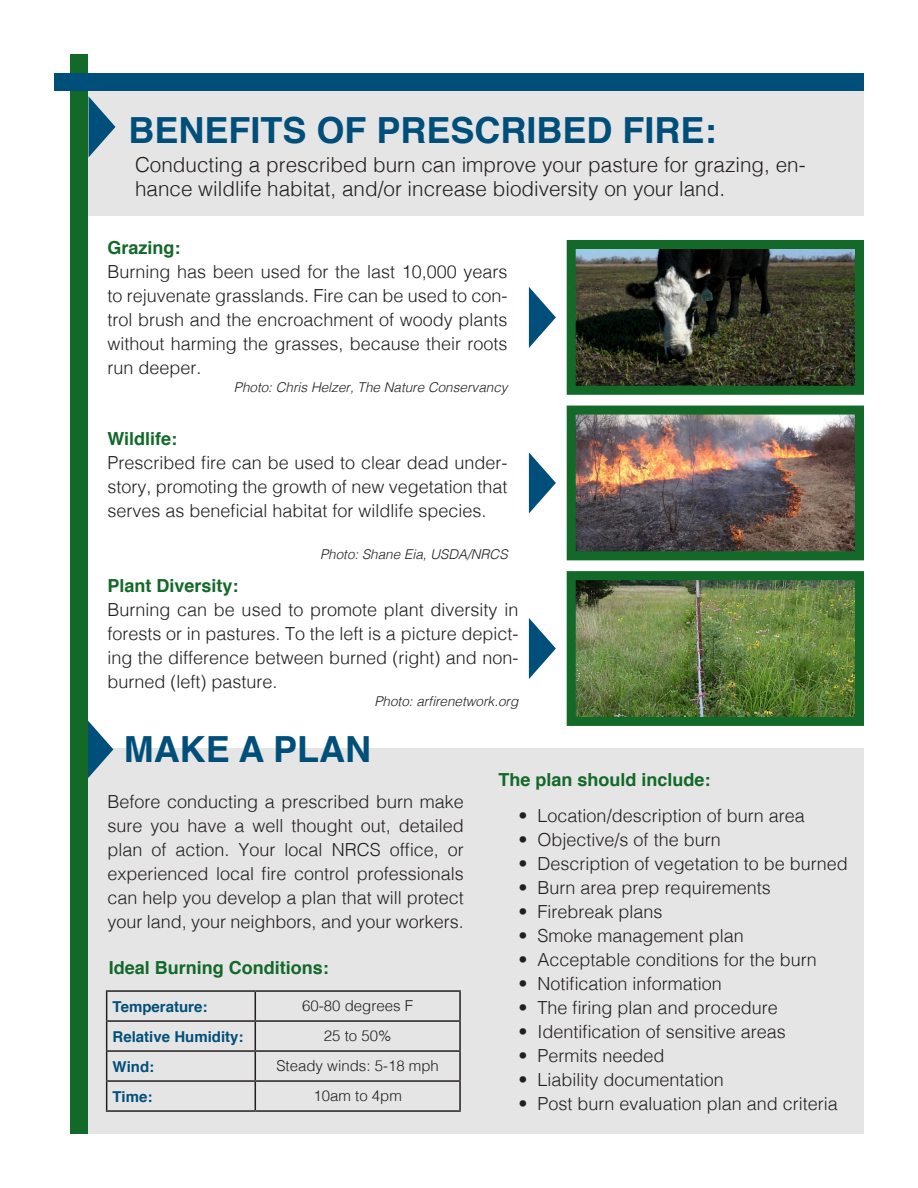
<style>
.page{position:relative;width:918px;height:1188px;background:#fff}
.page>*{position:absolute;margin:0;border:0;box-sizing:border-box;transform-origin:0 0}
.t1{font:700 36px "Helvetica";color:#004f7a}
.t2{font:300 20.7px/24px "Helvetica";color:#231f20}
.t3{font:300 18px/24px "Helvetica";color:#231f20;text-align:justify}
.t4{font:700 18px "Helvetica";color:#126928}
.t5{font:300 15px "Helvetica";color:#231f20}
.t6{font:700 15px "Helvetica";color:#004f7a}
.t7{font:italic 300 13.5px "Helvetica";color:#231f20}
</style>
<div class="page">
<div style="left:80px;top:749px;width:784px;height:385px;background:#e6e5e6"></div>
<svg style="left:88px;top:720px;width:25px;height:58px"></svg>
<div style="left:81px;top:86px;width:783px;height:130px;background:#e6e5e6"></div>
<div style="left:70px;top:54px;width:18px;height:1080px;background:#126928"></div>
<div style="left:54px;top:73px;width:810px;height:18px;background:#004f7a"></div>
<svg style="left:88px;top:96px;width:28px;height:62px"></svg>
<img style="left:577px;top:250px;width:277px;height:135px">
<div style="left:567px;top:240px;width:297px;height:155px;border:9px solid #126928"></div>
<img style="left:577px;top:416px;width:277px;height:134px">
<div style="left:567px;top:406px;width:297px;height:154px;border:9px solid #126928"></div>
<img style="left:577px;top:581px;width:277px;height:135px">
<div style="left:567px;top:571px;width:297px;height:155px;border:9px solid #126928"></div>
<svg style="left:529px;top:618px;width:27px;height:61px"></svg>
<svg style="left:529px;top:452px;width:27px;height:62px"></svg>
<svg style="left:529px;top:287px;width:27px;height:61px"></svg>
<hr style="left:106px;top:1080px;width:149px;height:2px;background:#231f20">
<svg style="left:255px;top:992px;width:1px;height:118px"></svg>
<hr style="left:255px;top:1080px;width:206px;height:2px;background:#231f20">
<hr style="left:459px;top:1052px;width:2px;height:28px;background:#231f20">
<hr style="left:459px;top:1082px;width:2px;height:28px;background:#231f20">
<hr style="left:106px;top:1110px;width:149px;height:2px;background:#231f20">
<hr style="left:255px;top:1110px;width:206px;height:2px;background:#231f20">
<hr style="left:106px;top:990px;width:149px;height:2px;background:#231f20">
<hr style="left:255px;top:990px;width:206px;height:2px;background:#231f20">
<hr style="left:459px;top:992px;width:2px;height:28px;background:#231f20">
<hr style="left:106px;top:1020px;width:149px;height:2px;background:#231f20">
<svg style="left:106px;top:992px;width:1px;height:118px"></svg>
<hr style="left:255px;top:1020px;width:206px;height:2px;background:#231f20">
<hr style="left:459px;top:1022px;width:2px;height:28px;background:#231f20">
<hr style="left:106px;top:1050px;width:149px;height:2px;background:#231f20">
<hr style="left:255px;top:1050px;width:206px;height:2px;background:#231f20">
<p class="t1" style="left:129px;top:101px;width:590px">BENEFITS OF PRESCRIBED FIRE:</p>
<p class="t2" style="left:135px;top:152px;width:672px">Conducting a prescribed burn can improve your pasture for grazing, en&shy;hance wildlife habitat, and/or increase biodiversity on your land.</p>
<p class="t4" style="left:107px;top:234px;width:75px">Grazing:</p>
<p class="t3" style="left:107px;top:259px;width:402px">Burning has been used for the last 10,000 years to rejuvenate grasslands. Fire can be used to con&shy;trol brush and the encroachment of woody plants without harming the grasses, because their roots run deeper.</p>
<p class="t7" style="left:234px;top:376px;width:275px">Photo: Chris Helzer, The Nature Conservancy</p>
<p class="t4" style="left:107px;top:424px;width:71px">Wildlife:</p>
<p class="t3" style="left:107px;top:449px;width:402px">Prescribed fire can be used to clear dead under&shy;story, promoting the growth of new vegetation that serves as beneficial habitat for wildlife species.</p>
<p class="t7" style="left:320px;top:542px;width:189px">Photo: Shane Eia, USDA/NRCS</p>
<p class="t4" style="left:107px;top:571px;width:133px">Plant Diversity:</p>
<p class="t3" style="left:107px;top:597px;width:413px">Burning can be used to promote plant diversity in forests or in pastures. To the left is a picture depict&shy;ing the difference between burned (right) and non&shy;burned (left) pasture.</p>
<p class="t7" style="left:374px;top:690px;width:146px">Photo: arfirenetwork.org</p>
<p class="t1" style="left:124px;top:721px;width:249px">MAKE A PLAN</p>
<p class="t3" style="left:107px;top:788px;width:358px">Before conducting a prescribed burn make sure you have a well thought out, detailed plan of action. Your local NRCS office, or experienced local fire control professionals can help you develop a plan that will protect your land, your neighbors, and your workers.</p>
<p class="t4" style="left:109px;top:953px;width:222px">Ideal Burning Conditions:</p>
<p class="t6" style="left:113px;top:994px;width:96px">Temperature:</p>
<p class="t5" style="left:302px;top:993px;width:112px">60-80 degrees F</p>
<p class="t6" style="left:113px;top:1024px;width:132px">Relative Humidity:</p>
<p class="t5" style="left:324px;top:1023px;width:69px">25 to 50%</p>
<p class="t6" style="left:113px;top:1054px;width:43px">Wind:</p>
<p class="t5" style="left:276px;top:1053px;width:164px">Steady winds: 5-18 mph</p>
<p class="t6" style="left:113px;top:1084px;width:41px">Time:</p>
<p class="t5" style="left:313px;top:1083px;width:90px">10am to 4pm</p>
<p class="t4" style="left:499px;top:765px;width:214px">The plan should include:</p>
<p class="t3" style="left:519px;top:802px;width:288px">• Location/description of burn area</p>
<p class="t3" style="left:519px;top:826px;width:204px">• Objective/s of the burn</p>
<p class="t3" style="left:519px;top:850px;width:331px">• Description of vegetation to be burned</p>
<p class="t3" style="left:519px;top:874px;width:254px">• Burn area prep requirements</p>
<p class="t3" style="left:519px;top:898px;width:146px">• Firebreak plans</p>
<p class="t3" style="left:519px;top:922px;width:227px">• Smoke management plan</p>
<p class="t3" style="left:519px;top:946px;width:300px">• Acceptable conditions for the burn</p>
<p class="t3" style="left:519px;top:970px;width:205px">• Notification information</p>
<p class="t3" style="left:519px;top:994px;width:261px">• The firing plan and procedure</p>
<p class="t3" style="left:519px;top:1018px;width:269px">• Identification of sensitive areas</p>
<p class="t3" style="left:519px;top:1042px;width:148px">• Permits needed</p>
<p class="t3" style="left:519px;top:1066px;width:207px">• Liability documentation</p>
<p class="t3" style="left:519px;top:1090px;width:321px">• Post burn evaluation plan and criteria</p>
</div>
